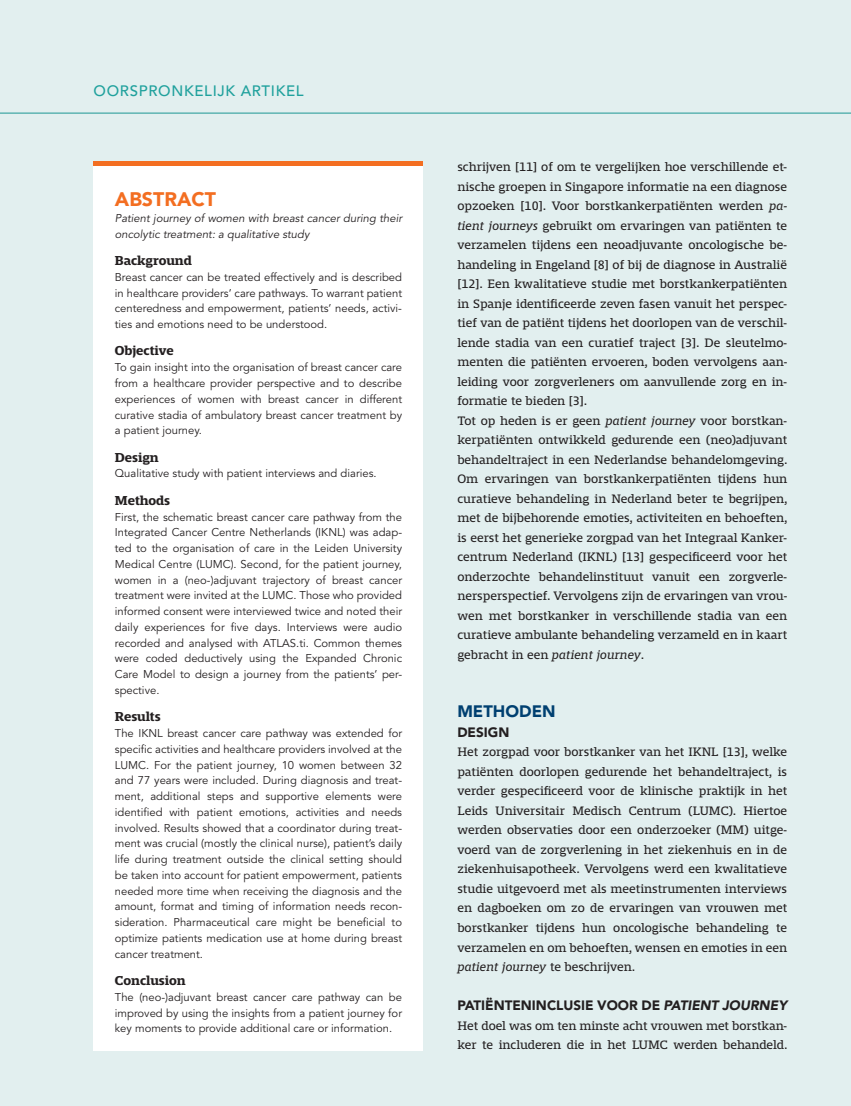
<style>
.page{position:relative;width:851px;height:1106px;background:#fff}
.page>*{position:absolute;margin:0;border:0;box-sizing:border-box;transform-origin:0 0}
.t1{font:900 19.5px "Avenir LT Std";color:#f36e21}
.t2{font:900 16.5px "Avenir LT Std";color:#004071}
.t3{font:500 15px "Avenir LT Std";letter-spacing:.045em;color:#20a19d}
.t4{font:700 13.5px "Mislab Std";color:#231f20}
.t5{font:900 13.5px "Avenir LT Std";color:#231f20}
.t6{font:12.75px/19.5px "Mislab Std";color:#231f20}
.t7{font:11.25px/15.8px "Avenir LT Std";color:#231f20;text-align:justify}
.t8{font:italic 11.25px/15.8px "Avenir LT Std";color:#231f20}
.s1{font-style:italic}
</style>
<div class="page">
<div style="left:0;top:0;width:850px;height:1106px;background:#e2efef"></div>
<hr style="left:0;top:113px;width:850px;height:1px;background:#20a19d">
<div style="left:94px;top:162px;width:329px;height:888px;background:#fff"></div>
<hr style="left:94px;top:162px;width:329px;height:4px;background:#f36e21">
<p class="t3" style="left:94px;top:83px;width:211px">OORSPRONKELIJK ARTIKEL</p>
<h1 class="t1" style="left:115px;top:187px;width:103px">ABSTRACT</h1>
<p class="t8" style="left:115px;top:210px;width:289px">Patient journey of women with breast cancer during their oncolytic treatment: a qualitative study</p>
<p class="t4" style="left:115px;top:254px;width:78px">Background</p>
<p class="t7" style="left:115px;top:269px;width:289px">Breast cancer can be treated effectively and is described in healthcare providers’ care pathways. To warrant patient centeredness and empowerment, patients’ needs, activi&shy;ties and emotions need to be understood.</p>
<p class="t4" style="left:115px;top:344px;width:60px">Objective</p>
<p class="t7" style="left:115px;top:360px;width:289px">To gain insight into the organisation of breast cancer care from a healthcare provider perspective and to describe experiences of women with breast cancer in different curative stadia of ambulatory breast cancer treatment by a patient journey.</p>
<p class="t4" style="left:115px;top:450px;width:45px">Design</p>
<p class="t7" style="left:115px;top:466px;width:263px">Qualitative study with patient interviews and diaries.</p>
<p class="t4" style="left:115px;top:493px;width:57px">Methods</p>
<p class="t7" style="left:115px;top:509px;width:289px">First, the schematic breast cancer care pathway from the Integrated Cancer Centre Netherlands (IKNL) was adap&shy;ted to the organisation of care in the Leiden University Medical Centre (LUMC). Second, for the patient journey, women in a (neo-)adjuvant trajectory of breast cancer treatment were invited at the LUMC. Those who provided informed consent were interviewed twice and noted their daily experiences for five days. Interviews were audio recorded and analysed with ATLAS.ti. Common themes were coded deductively using the Expanded Chronic Care Model to design a journey from the patients’ per&shy;spective.</p>
<p class="t4" style="left:115px;top:710px;width:47px">Results</p>
<p class="t7" style="left:115px;top:725px;width:289px">The IKNL breast cancer care pathway was extended for specific activities and healthcare providers involved at the LUMC. For the patient journey, 10 women between 32 and 77 years were included. During diagnosis and treat&shy;ment, additional steps and supportive elements were identified with patient emotions, activities and needs involved. Results showed that a coordinator during treat&shy;ment was crucial (mostly the clinical nurse), patient’s daily life during treatment outside the clinical setting should be taken into account for patient empowerment, patients needed more time when receiving the diagnosis and the amount, format and timing of information needs recon&shy;sideration. Pharmaceutical care might be beneficial to optimize patients medication use at home during breast cancer treatment.</p>
<p class="t4" style="left:115px;top:973px;width:72px">Conclusion</p>
<p class="t7" style="left:115px;top:989px;width:288px">The (neo-)adjuvant breast cancer care pathway can be improved by using the insights from a patient journey for key moments to provide additional care or information.</p>
<p class="t6" style="left:457px;top:157px;width:332px">schrijven [11] of om te vergelijken hoe verschillende et&shy;nische groepen in Singapore informatie na een diagnose opzoeken [10]. Voor borstkankerpatiënten werden <span class="s1">pa&shy;tient journeys</span> gebruikt om ervaringen van patiënten te verzamelen tijdens een neoadjuvante oncologische be&shy;handeling in Engeland [8] of bij de diagnose in Australië [12]. Een kwalitatieve studie met borstkankerpatiënten in Spanje identificeerde zeven fasen vanuit het perspec&shy;tief van de patiënt tijdens het doorlopen van de verschil&shy;lende stadia van een curatief traject [3]. De sleutelmo&shy;menten die patiënten ervoeren, boden vervolgens aan&shy;leiding voor zorgverleners om aanvullende zorg en in&shy;formatie te bieden [3].<br>Tot op heden is er geen <span class="s1">patient journey</span> voor borstkan&shy;kerpatiënten ontwikkeld gedurende een (neo)adjuvant behandeltraject in een Nederlandse behandelomgeving.<br>Om ervaringen van borstkankerpatiënten tijdens hun curatieve behandeling in Nederland beter te begrijpen, met de bijbehorende emoties, activiteiten en behoeften, is eerst het generieke zorgpad van het Integraal Kanker&shy;centrum Nederland (IKNL) [13] gespecificeerd voor het onderzochte behandelinstituut vanuit een zorgverle&shy;nersperspectief. Vervolgens zijn de ervaringen van vrou&shy;wen met borstkanker in verschillende stadia van een curatieve ambulante behandeling verzameld en in kaart gebracht in een <span class="s1">patient journey</span>.</p>
<p class="t2" style="left:457px;top:701px;width:100px">METHODEN</p>
<p class="t5" style="left:457px;top:724px;width:54px">DESIGN</p>
<p class="t6" style="left:457px;top:742px;width:331px;text-align:justify">Het zorgpad voor borstkanker van het IKNL [13], welke patiënten doorlopen gedurende het behandeltraject, is verder gespecificeerd voor de klinische praktijk in het Leids Universitair Medisch Centrum (LUMC). Hiertoe werden observaties door een onderzoeker (MM) uitge&shy;voerd van de zorgverlening in het ziekenhuis en in de ziekenhuisapotheek. Vervolgens werd een kwalitatieve studie uitgevoerd met als meetinstrumenten interviews en dagboeken om zo de ervaringen van vrouwen met borstkanker tijdens hun oncologische behandeling te verzamelen en om behoeften, wensen en emoties in een <span class="s1">patient journey</span> te beschrijven.</p>
<p class="t5" style="left:457px;top:997px;width:331px">PATIËNTENINCLUSIE VOOR DE <span class="s1">PATIENT JOURNEY</span></p>
<p class="t6" style="left:457px;top:1015px;width:331px">Het doel was om ten minste acht vrouwen met borstkan&shy;ker te includeren die in het LUMC werden behandeld.</p>
</div>
